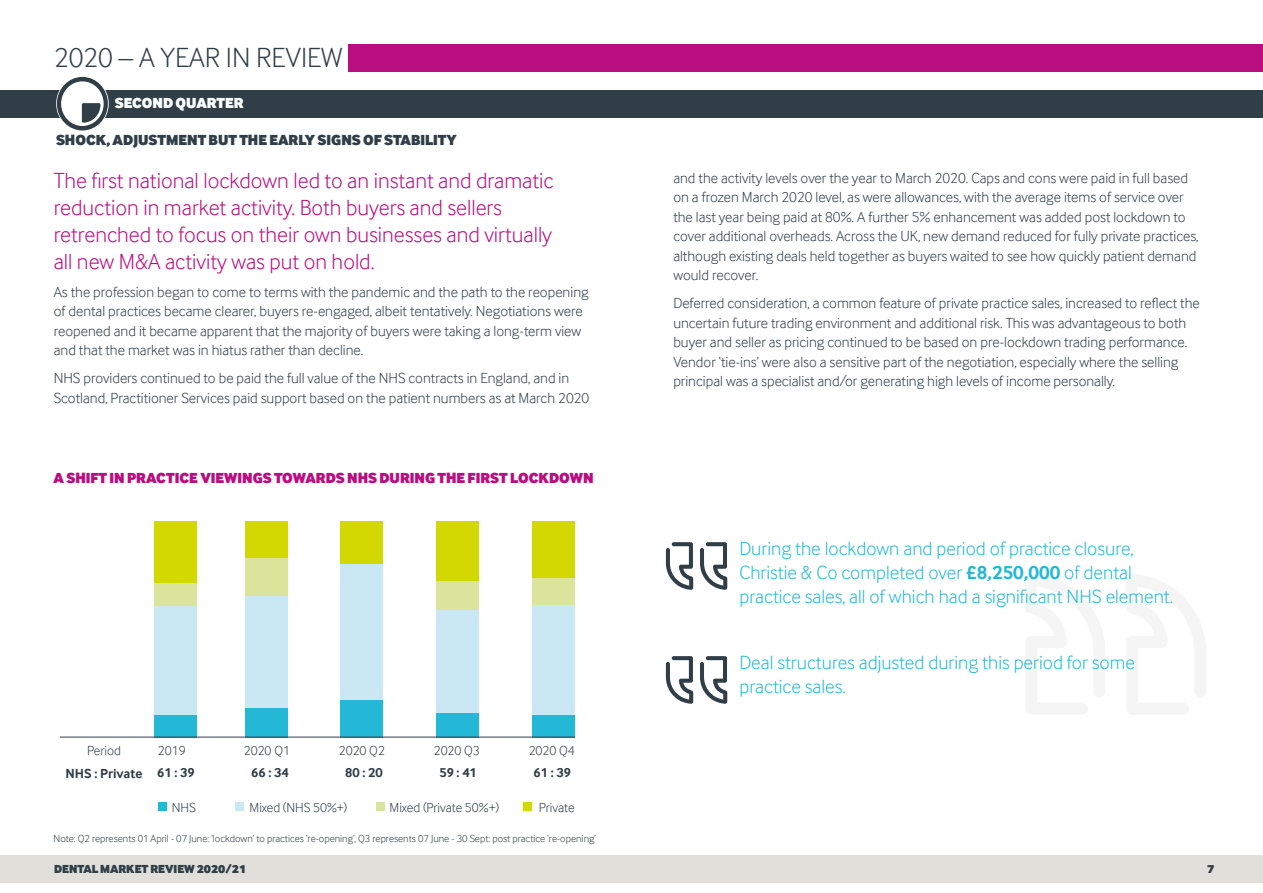
<style>
.page{position:relative;width:1263px;height:893px;background:#fff}
.page>*{position:absolute;margin:0;border:0;box-sizing:border-box;transform-origin:0 0}
.t1{font:300 28.5px "Inter Face";color:#303e47}
.t2{font:300 22.5px/27px "Inter Face";color:#b80e80}
.t3{font:300 19.65px/24px "Inter Face";color:#23b9d6}
.t4{font:300 15px/19.5px "Inter Face";color:#303e48}
.t5{font:900 15px "Inter Face";color:#b80e80}
.t6{font:900 15px "Inter Face";color:#303e47}
.t7{font:900 15px "Inter Face";color:#fff}
.t8{font:300 13.5px "Inter Face";color:#303e47}
.t9{font:700 13.5px "Inter Face";color:#303e47}
.t10{font:900 12px "Inter Face";color:#303e48}
.t11{font:300 10.5px "Inter Face";color:#303e47}
.s1{font-weight:700}
</style>
<div class="page">
<div style="left:0;top:90px;width:1263px;height:27px;background:#303e47"></div>
<div style="left:154px;top:715px;width:43px;height:23px;background:#23b9d6"></div>
<div style="left:245px;top:708px;width:43px;height:30px;background:#23b9d6"></div>
<div style="left:340px;top:700px;width:43px;height:38px;background:#23b9d6"></div>
<div style="left:436px;top:712px;width:43px;height:26px;background:#23b9d6"></div>
<div style="left:532px;top:715px;width:43px;height:23px;background:#23b9d6"></div>
<div style="left:154px;top:605px;width:43px;height:110px;background:#cae8f3"></div>
<div style="left:245px;top:594px;width:43px;height:114px;background:#cae8f3"></div>
<div style="left:340px;top:564px;width:43px;height:136px;background:#cae8f3"></div>
<div style="left:436px;top:610px;width:43px;height:102px;background:#cae8f3"></div>
<div style="left:532px;top:605px;width:43px;height:110px;background:#cae8f3"></div>
<div style="left:154px;top:583px;width:43px;height:22px;background:#dae49b"></div>
<div style="left:245px;top:557px;width:43px;height:38px;background:#dae49b"></div>
<div style="left:436px;top:580px;width:43px;height:30px;background:#dae49b"></div>
<div style="left:532px;top:577px;width:43px;height:28px;background:#dae49b"></div>
<div style="left:154px;top:521px;width:43px;height:62px;background:#d3d800"></div>
<div style="left:245px;top:521px;width:43px;height:37px;background:#d3d800"></div>
<div style="left:340px;top:521px;width:43px;height:43px;background:#d3d800"></div>
<div style="left:436px;top:521px;width:43px;height:59px;background:#d3d800"></div>
<div style="left:532px;top:521px;width:43px;height:56px;background:#d3d800"></div>
<hr style="left:60px;top:737px;width:515px;height:1px;background:#303e47">
<div style="left:158px;top:802px;width:8px;height:9px;background:#23b9d6"></div>
<div style="left:235px;top:802px;width:9px;height:9px;background:#cae8f3"></div>
<div style="left:376px;top:802px;width:9px;height:9px;background:#dae49b"></div>
<div style="left:523px;top:802px;width:9px;height:9px;background:#d3d800"></div>
<svg style="left:666px;top:542px;width:27px;height:48px"></svg>
<svg style="left:700px;top:542px;width:27px;height:48px"></svg>
<div style="left:0;top:855px;width:1263px;height:28px;background:#e0dfda"></div>
<svg style="left:666px;top:656px;width:27px;height:48px"></svg>
<svg style="left:700px;top:656px;width:27px;height:48px"></svg>
<svg style="left:57px;top:77px;width:51px;height:53px"></svg>
<div style="left:349px;top:44px;width:914px;height:27px;background:#b80e80"></div>
<h1 class="t1" style="left:54px;top:41px;width:290px">2020 – A YEAR IN REVIEW</h1>
<p class="t7" style="left:115px;top:94px;width:130px">SECOND QUARTER</p>
<p class="t6" style="left:56px;top:131px;width:402px">SHOCK, ADJUSTMENT BUT THE EARLY SIGNS OF STABILITY</p>
<h2 class="t2" style="left:54px;top:166px;width:501px">The first national lockdown led to an instant and dramatic reduction in market activity. Both buyers and sellers retrenched to focus on their own businesses and virtually all new M&amp;A activity was put on hold.</h2>
<p class="t4" style="left:54px;top:282px;width:536px">As the profession began to come to terms with the pandemic and the path to the reopening of dental practices became clearer, buyers re-engaged, albeit tentatively. Negotiations were reopened and it became apparent that the majority of buyers were taking a long-term view and that the market was in hiatus rather than decline.</p>
<p class="t4" style="left:54px;top:368px;width:537px">NHS providers continued to be paid the full value of the NHS contracts in England, and in<br>Scotland, Practitioner Services paid support based on the patient numbers as at March 2020</p>
<p class="t5" style="left:54px;top:469px;width:542px">A SHIFT IN PRACTICE VIEWINGS TOWARDS NHS DURING THE FIRST LOCKDOWN</p>
<p class="t8" style="left:87px;top:743px;width:35px">Period</p>
<p class="t9" style="left:65px;top:765px;width:79px">NHS : Private</p>
<p class="t8" style="left:158px;top:743px;width:29px">2019</p>
<p class="t8" style="left:244px;top:743px;width:48px">2020 Q1</p>
<p class="t8" style="left:339px;top:743px;width:48px">2020 Q2</p>
<p class="t8" style="left:434px;top:743px;width:48px">2020 Q3</p>
<p class="t8" style="left:529px;top:743px;width:48px">2020 Q4</p>
<p class="t9" style="left:157px;top:765px;width:39px">61 : 39</p>
<p class="t9" style="left:251px;top:765px;width:39px">66 : 34</p>
<p class="t9" style="left:345px;top:765px;width:39px">80 : 20</p>
<p class="t9" style="left:439px;top:765px;width:39px">59 : 41</p>
<p class="t9" style="left:533px;top:765px;width:39px">61 : 39</p>
<p class="t4" style="left:673px;top:168px;width:527px">and the activity levels over the year to March 2020. Caps and cons were paid in full based on a frozen March 2020 level, as were allowances, with the average items of service over the last year being paid at 80%. A further 5% enhancement was added post lockdown to cover additional overheads. Across the UK, new demand reduced for fully private practices, although existing deals held together as buyers waited to see how quickly patient demand would recover.</p>
<p class="t4" style="left:673px;top:293px;width:528px">Deferred consideration, a common feature of private practice sales, increased to reflect the uncertain future trading environment and additional risk. This was advantageous to both buyer and seller as pricing continued to be based on pre-lockdown trading performance.<br>Vendor ‘tie-ins’ were also a sensitive part of the negotiation, especially where the selling principal was a specialist and/or generating high levels of income personally.</p>
<h3 class="t3" style="left:739px;top:537px;width:435px">During the lockdown and period of practice closure,<br>Christie &amp; Co completed over <span class="s1">£8,250,000</span> of dental practice sales, all of which had a significant NHS element.</h3>
<h3 class="t3" style="left:739px;top:651px;width:397px">Deal structures adjusted during this period for some practice sales.</h3>
<p class="t8" style="left:172px;top:799px;width:26px">NHS</p>
<p class="t8" style="left:250px;top:799px;width:99px">Mixed (NHS 50%+)</p>
<p class="t8" style="left:390px;top:799px;width:111px">Mixed (Private 50%+)</p>
<p class="t8" style="left:539px;top:799px;width:37px">Private</p>
<p class="t11" style="left:54px;top:833px;width:544px">Note: Q2 represents 01 April - 07 June: ‘lockdown’ to practices ‘re-opening’, Q3 represents 07 June - 30 Sept: post practice ‘re-opening’</p>
<p class="t10" style="left:54px;top:861px;width:194px">DENTAL MARKET REVIEW 2020/21</p>
<p class="t10" style="left:1207px;top:861px;width:9px">7</p>
</div>
